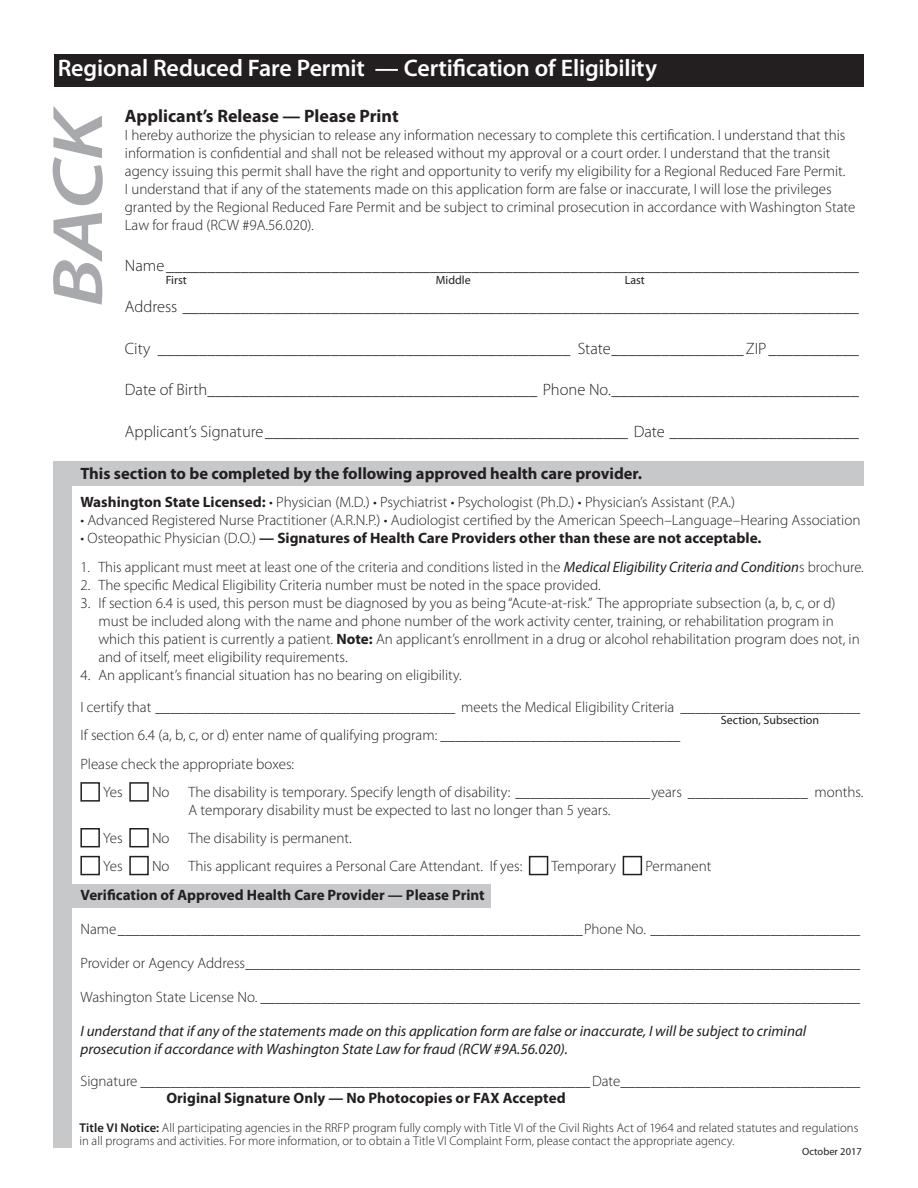
<style>
.page{position:relative;width:918px;height:1188px;background:#fff}
.page>*{position:absolute;margin:0;border:0;box-sizing:border-box;transform-origin:0 0}
.front_back{font:italic 600 72px "Myriad Pro";color:#a8a9ad;scale:1.2 1}
.top_headline{font:600 24px "Myriad Pro";letter-spacing:-.01em;color:#fff}
.please_print{font:700 18px "Myriad Pro";color:#231f20}
.name_address{font:300 16.5px "Myriad Pro";color:#231f20}
.body_text{font:700 16.5px "Myriad Pro";color:#231f20}
.body_text-2{font:300 15px/18px "Myriad Pro";color:#231f20}
.body_text_numbered{font:300 15px/18px "Myriad Pro";color:#231f20}
.body_text-3{font:italic 15px/18px "Myriad Pro";color:#231f20}
.body_text-4{font:700 15px "Myriad Pro";color:#231f20}
.top_headline-2{font:700 15px "Myriad Pro";letter-spacing:.005em;color:#231f20}
.agnecy_address{font:300 12.75px/13.5px "Myriad Pro";letter-spacing:.005em;color:#231f20}
.body_text-5{font:12px "Myriad Pro";color:#231f20}
.body_text-6{font:10.5px "Myriad Pro";color:#231f20}
.s1{font-weight:700}
.s2{font-weight:300}
.s3{font-weight:400;font-style:italic}
.s4{font-weight:600}
</style>
<div class="page">
<div style="left:63px;top:884px;width:428px;height:23px;background:#c7c8ca"></div>
<div style="left:54px;top:461px;width:810px;height:25px;background:#c7c8ca"></div>
<div style="left:54px;top:54px;width:810px;height:32px;background:#231f20"></div>
<div style="left:54px;top:461px;width:18px;height:687px;background:#c7c8ca"></div>
<div style="left:80px;top:782px;width:20px;height:20px;border:2px solid #231f20"></div>
<div style="left:129px;top:782px;width:20px;height:20px;border:2px solid #231f20"></div>
<div style="left:80px;top:828px;width:20px;height:19px;border:2px solid #231f20"></div>
<div style="left:129px;top:828px;width:20px;height:19px;border:2px solid #231f20"></div>
<div style="left:80px;top:856px;width:20px;height:19px;border:2px solid #231f20"></div>
<div style="left:129px;top:856px;width:20px;height:19px;border:2px solid #231f20"></div>
<div style="left:529px;top:856px;width:19px;height:19px;border:2px solid #231f20"></div>
<div style="left:623px;top:856px;width:19px;height:19px;border:2px solid #231f20"></div>
<p class="top_headline" style="left:58px;top:53px;width:601px">Regional Reduced Fare Permit — Certification of Eligibility</p>
<p class="front_back" style="left:32px;top:307px;width:169px;rotate:-90deg">BACK</p>
<p class="please_print" style="left:125px;top:104px;width:275px">Applicant’s Release — Please Print</p>
<p class="body_text-2" style="left:125px;top:125px;width:732px">I hereby authorize the physician to release any information necessary to complete this certification. I understand that this information is confidential and shall not be released without my approval or a court order. I understand that the transit agency issuing this permit shall have the right and opportunity to verify my eligibility for a Regional Reduced Fare Permit.<br>I understand that if any of the statements made on this application form are false or inaccurate, I will lose the privileges granted by the Regional Reduced Fare Permit and be subject to criminal prosecution in accordance with Washington State Law for fraud (RCW #9A.56.020).</p>
<p class="name_address" style="left:125px;top:255px;width:736px">Name____________________________________________________________________________________</p>
<p class="name_address" style="left:125px;top:297px;width:736px">Address __________________________________________________________________________________</p>
<p class="name_address" style="left:125px;top:338px;width:736px">City __________________________________________________ State________________ ZIP___________</p>
<p class="name_address" style="left:125px;top:380px;width:736px">Date of Birth________________________________________ Phone No.______________________________</p>
<p class="name_address" style="left:125px;top:421px;width:736px">Applicant’s Signature____________________________________________ Date _______________________</p>
<p class="body_text-5" style="left:166px;top:273px;width:22px">First</p>
<p class="body_text-5" style="left:436px;top:273px;width:36px">Middle</p>
<p class="body_text-5" style="left:625px;top:273px;width:22px">Last</p>
<p class="body_text" style="left:80px;top:462px;width:563px">This section to be completed by the following approved health care provider.</p>
<p class="body_text-2" style="left:80px;top:493px;width:656px"><span class="s1">Washington State Licensed:</span> • Physician (M.D.) • Psychiatrist • Psychologist (Ph.D.) • Physician’s Assistant (P.A.)</p>
<p class="body_text-2" style="left:80px;top:511px;width:782px">• Advanced Registered Nurse Practitioner (A.R.N.P.) • Audiologist certified by the American Speech–Language–Hearing Association</p>
<p class="body_text-4" style="left:80px;top:529px;width:682px"><span class="s2">• Osteopathic Physician (D.O.)</span> — Signatures of Health Care Providers other than these are not acceptable.</p>
<p class="body_text_numbered" style="left:80px;top:558px;width:785px">1. This applicant must meet at least one of the criteria and conditions listed in the <span class="s3">Medical Eligibility Criteria and Condition</span>s brochure.</p>
<p class="body_text_numbered" style="left:80px;top:576px;width:522px">2. The specific Medical Eligibility Criteria number must be noted in the space provided.</p>
<p class="body_text_numbered" style="left:98px;top:594px;width:763px;text-indent:-18px">3. If section 6.4 is used, this person must be diagnosed by you as being “Acute-at-risk.” The appropriate subsection (a, b, c, or d) must be included along with the name and phone number of the work activity center, training, or rehabilitation program in which this patient is currently a patient. <span class="s1">Note:</span> An applicant’s enrollment in a drug or alcohol rehabilitation program does not, in and of itself, meet eligibility requirements.</p>
<p class="body_text_numbered" style="left:80px;top:666px;width:383px">4. An applicant’s financial situation has no bearing on eligibility.</p>
<p class="body_text-2" style="left:80px;top:698px;width:782px">I certify that ________________________________________ meets the Medical Eligibility Criteria ________________________</p>
<p class="body_text-2" style="left:80px;top:726px;width:601px">If section 6.4 (a, b, c, or d) enter name of qualifying program: ________________________________</p>
<p class="body_text-2" style="left:80px;top:755px;width:215px">Please check the appropriate boxes:</p>
<p class="body_text-2" style="left:103px;top:783px;width:21px">Yes</p>
<p class="body_text-2" style="left:152px;top:783px;width:19px">No</p>
<p class="body_text-2" style="left:188px;top:783px;width:677px">The disability is temporary. Specify length of disability: __________________years ________________ months.<br>A temporary disability must be expected to last no longer than 5 years.</p>
<p class="body_text-2" style="left:103px;top:829px;width:21px">Yes</p>
<p class="body_text-2" style="left:152px;top:829px;width:19px">No</p>
<p class="body_text-2" style="left:188px;top:829px;width:165px">The disability is permanent.</p>
<p class="body_text-2" style="left:103px;top:857px;width:21px">Yes</p>
<p class="body_text-2" style="left:152px;top:857px;width:19px">No</p>
<p class="body_text-2" style="left:188px;top:857px;width:335px">This applicant requires a Personal Care Attendant. If yes:</p>
<p class="body_text-2" style="left:552px;top:857px;width:66px">Temporary</p>
<p class="body_text-2" style="left:645px;top:857px;width:68px">Permanent</p>
<p class="body_text-4" style="left:80px;top:885px;width:406px">Verification of Approved Health Care Provider — Please Print</p>
<p class="body_text-2" style="left:80px;top:920px;width:782px">Name______________________________________________________________Phone No. ____________________________</p>
<p class="body_text-2" style="left:80px;top:954px;width:781px">Provider or Agency Address__________________________________________________________________________________</p>
<p class="body_text-2" style="left:80px;top:988px;width:781px">Washington State License No. ________________________________________________________________________________</p>
<p class="body_text-3" style="left:80px;top:1022px;width:727px">I understand that if any of the statements made on this application form are false or inaccurate, I will be subject to criminal prosecution if accordance with Washington State Law for fraud (RCW #9A.56.020).</p>
<p class="body_text-2" style="left:80px;top:1072px;width:782px">Signature ____________________________________________________________Date________________________________</p>
<p class="agnecy_address" style="left:80px;top:1121px;width:780px"><span class="s4">Title VI Notice:</span> All participating agencies in the RRFP program fully comply with Title VI of the Civil Rights Act of 1964 and related statutes and regulations in all programs and activities. For more information, or to obtain a Title VI Complaint Form, please contact the appropriate agency.</p>
<p class="body_text-5" style="left:721px;top:713px;width:100px">Section, Subsection</p>
<p class="top_headline-2" style="left:166px;top:1088px;width:401px">Original Signature Only — No Photocopies or FAX Accepted</p>
<p class="body_text-6" style="left:802px;top:1145px;width:61px">October 2017</p>
</div>
